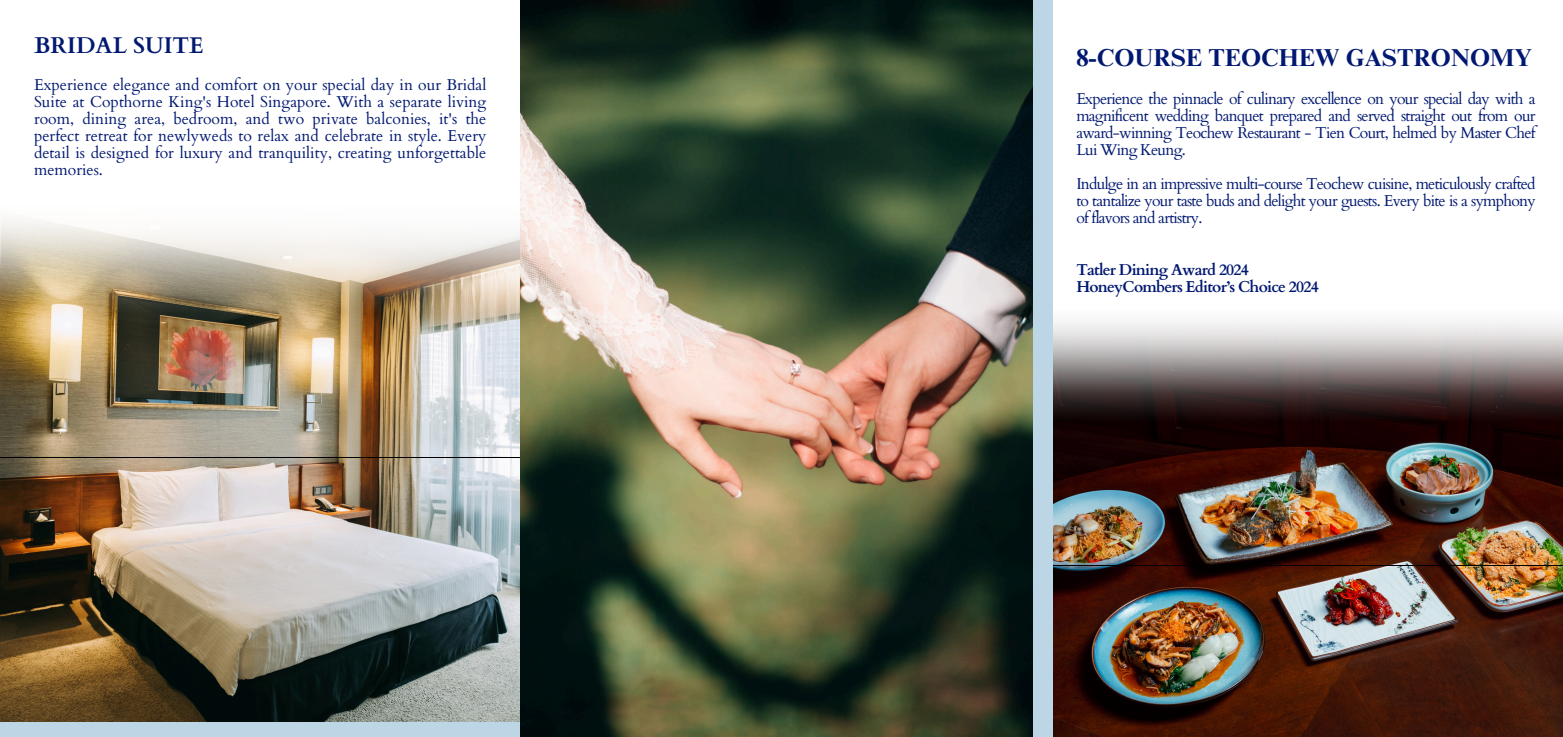
<style>
.page{position:relative;width:1563px;height:737px;background:#fff}
.page>*{position:absolute;margin:0;border:0;box-sizing:border-box;transform-origin:0 0}
.t1{font:700 24.5px "Times NRMT Pro";color:#001871}
.t2{font:700 22.75px "Cardo";color:#001871}
.t3{font:15.75px/17.1px "Cardo";letter-spacing:-.045em;color:#001871;text-align:justify}
.t4{font:700 15.75px/17.1px "Cardo";letter-spacing:-.05em;color:#001871}
</style>
<div class="page">
<img style="left:1052px;top:565px;width:511px;height:172px">
<img style="left:1052px;top:538px;width:511px;height:27px">
<img style="left:1052px;top:277px;width:511px;height:261px">
<img style="left:0;top:457px;width:521px;height:266px">
<div style="left:0;top:723px;width:521px;height:14px;background:#bdd6e6"></div>
<img style="left:0;top:196px;width:521px;height:261px">
<div style="left:1032px;top:0;width:20px;height:737px;background:#bdd6e6"></div>
<img style="left:521px;top:0;width:511px;height:737px">
<p class="t2" style="left:34px;top:30px;width:171px">BRIDAL SUITE</p>
<p class="t3" style="left:34px;top:77px;width:454px">Experience elegance and comfort on your special day in our Bridal Suite at Copthorne King's Hotel Singapore. With a separate living room, dining area, bedroom, and two private balconies, it's the perfect retreat for newlyweds to relax and celebrate in style. Every detail is designed for luxury and tranquility, creating unforgettable memories.</p>
<h2 class="t1" style="left:1076px;top:48px;width:457px">8-COURSE TEOCHEW GASTRONOMY</h2>
<p class="t3" style="left:1076px;top:90px;width:461px">Experience the pinnacle of culinary excellence on your special day with a magnificent wedding banquet prepared and served straight out from our award-winning Teochew Restaurant - Tien Court, helmed by Master Chef Lui Wing Keung.</p>
<p class="t3" style="left:1076px;top:176px;width:461px">Indulge in an impressive multi-course Teochew cuisine, meticulously crafted to tantalize your taste buds and delight your guests. Every bite is a symphony of flavors and artistry.</p>
<p class="t4" style="left:1076px;top:261px;width:244px">Tatler Dining Award 2024<br>HoneyCombers Editor’s Choice 2024</p>
</div>
